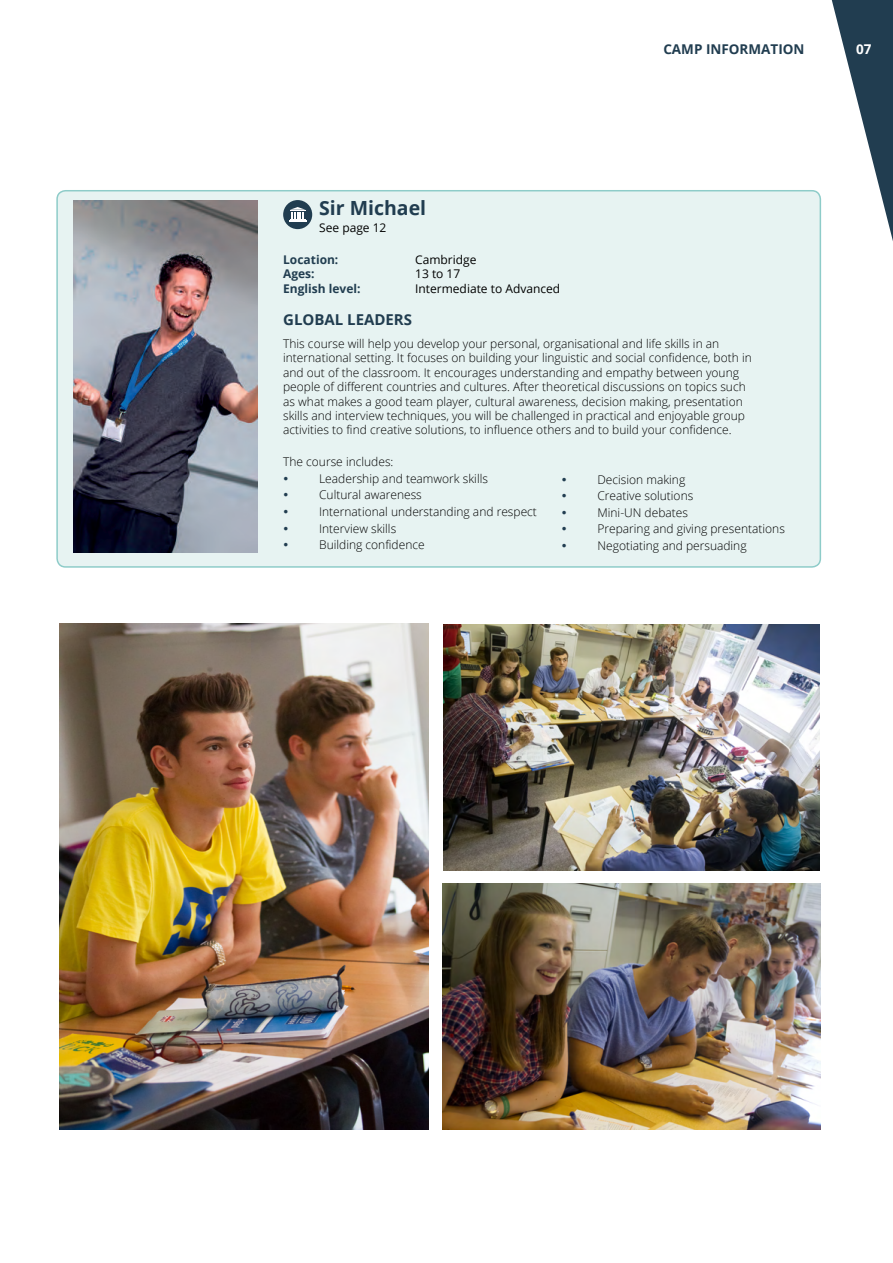
<style>
.page{position:relative;width:893px;height:1263px;background:#fff}
.page>*{position:absolute;margin:0;border:0;box-sizing:border-box;transform-origin:0 0}
.t1{font:700 19.5px "Open Sans";color:#213d50}
.t2{font:700 15px "Open Sans";color:#213d50}
.t3{font:700 13.5px "Open Sans";color:#213d50}
.t4{font:700 13.5px "Open Sans";color:#fff}
.t5{font:300 12px/14.4px "Open Sans";color:#000}
.t6{font:12px/14.4px "Open Sans";color:#000}
.t7{font:700 12px/14.4px "Open Sans";color:#213d50}
.t8{font:12px "Wingdings";color:#213d50}
</style>
<div class="page">
<svg style="left:832px;top:0;width:61px;height:241px"></svg>
<div style="left:57px;top:191px;width:763px;height:376px;background:#e7f3f2;border-radius:9px"></div>
<div style="left:56px;top:190px;width:765px;height:378px;border:2px solid #8eccc9;border-radius:9px"></div>
<img style="left:73px;top:201px;width:185px;height:352px">
<div style="left:283px;top:200px;width:29px;height:29px;background:#213d50;border-radius:50%"></div>
<svg style="left:289px;top:207px;width:17px;height:15px"></svg>
<img style="left:443px;top:624px;width:376px;height:247px">
<img style="left:443px;top:884px;width:377px;height:245px">
<img style="left:59px;top:624px;width:370px;height:505px">
<p class="t3" style="left:663px;top:39px;width:143px">CAMP INFORMATION</p>
<p class="t4" style="left:856px;top:39px;width:17px">07</p>
<h1 class="t1" style="left:319px;top:194px;width:109px">Sir Michael</h1>
<p class="t6" style="left:319px;top:221px;width:69px">See page 12</p>
<p class="t7" style="left:283px;top:252px;width:57px">Location:</p>
<p class="t6" style="left:415px;top:252px;width:147px">Cambridge<br>13 to 17<br>Intermediate to Advanced</p>
<p class="t7" style="left:283px;top:266px;width:79px">Ages:<br>English level:</p>
<p class="t2" style="left:283px;top:309px;width:130px">GLOBAL LEADERS</p>
<p class="t5" style="left:283px;top:336px;width:470px">This course will help you develop your personal, organisational and life skills in an international setting. It focuses on building your linguistic and social confidence, both in and out of the classroom. It encourages understanding and empathy between young people of different countries and cultures. After theoretical discussions on topics such as what makes a good team player, cultural awareness, decision making, presentation skills and interview techniques, you will be challenged in practical and enjoyable group activities to find creative solutions, to influence others and to build your confidence.</p>
<p class="t5" style="left:283px;top:455px;width:112px">The course includes:</p>
<p class="t8" style="left:283px;top:472px;width:7px">•</p>
<p class="t5" style="left:319px;top:471px;width:170px">Leadership and teamwork skills</p>
<p class="t8" style="left:283px;top:489px;width:7px">•</p>
<p class="t5" style="left:319px;top:488px;width:104px">Cultural awareness</p>
<p class="t8" style="left:283px;top:505px;width:7px">•</p>
<p class="t5" style="left:319px;top:504px;width:219px">International understanding and respect</p>
<p class="t8" style="left:283px;top:522px;width:7px">•</p>
<p class="t5" style="left:319px;top:521px;width:79px">Interview skills</p>
<p class="t8" style="left:283px;top:538px;width:7px">•</p>
<p class="t5" style="left:319px;top:537px;width:107px">Building confidence</p>
<p class="t8" style="left:561px;top:473px;width:7px">•</p>
<p class="t5" style="left:597px;top:472px;width:89px">Decision making</p>
<p class="t8" style="left:561px;top:489px;width:7px">•</p>
<p class="t5" style="left:597px;top:488px;width:97px">Creative solutions</p>
<p class="t8" style="left:561px;top:506px;width:7px">•</p>
<p class="t5" style="left:597px;top:505px;width:92px">Mini-UN debates</p>
<p class="t8" style="left:561px;top:522px;width:7px">•</p>
<p class="t5" style="left:597px;top:521px;width:189px">Preparing and giving presentations</p>
<p class="t8" style="left:561px;top:539px;width:7px">•</p>
<p class="t5" style="left:597px;top:538px;width:151px">Negotiating and persuading</p>
</div>
